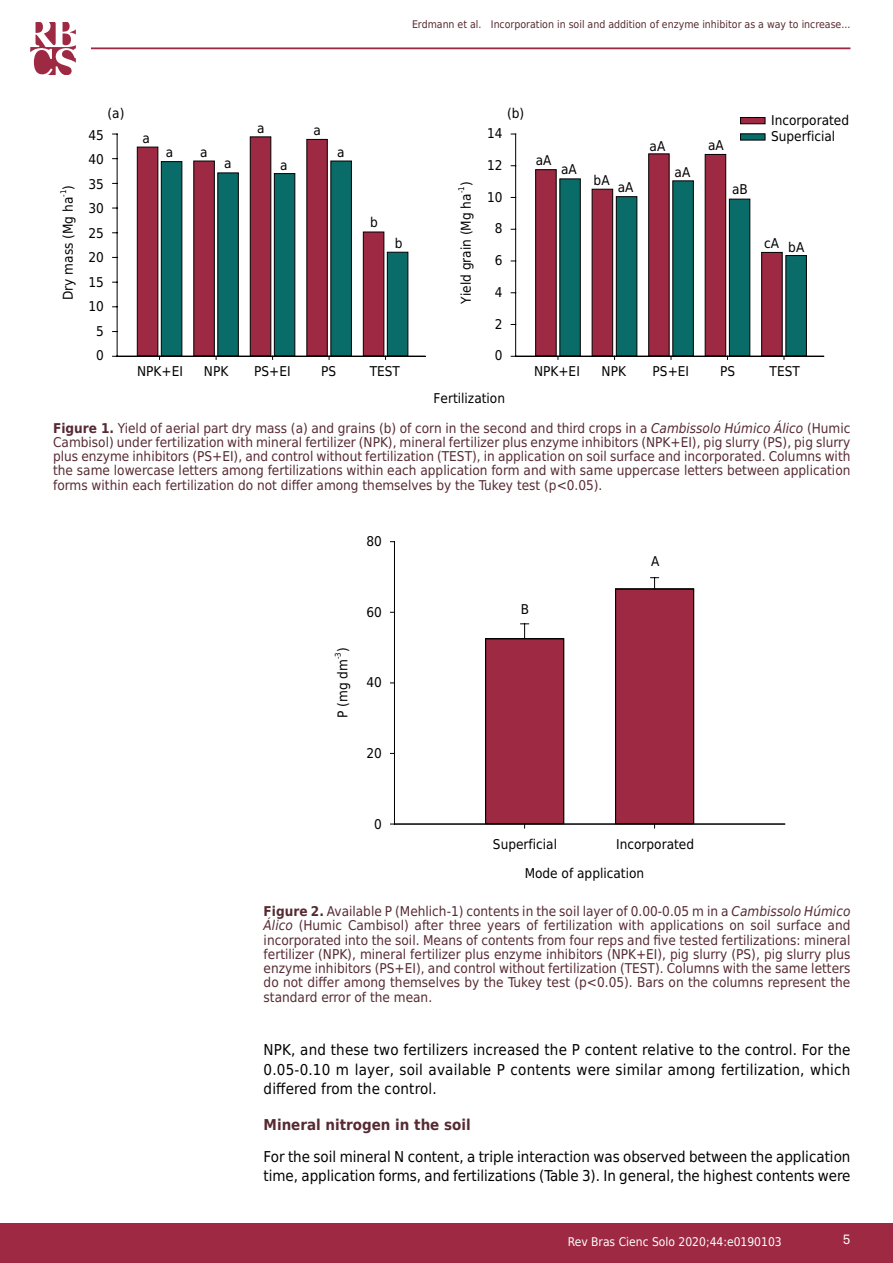
<style>
.page{position:relative;width:893px;height:1263px;background:#fff}
.page>*{position:absolute;margin:0;border:0;box-sizing:border-box;transform-origin:0 0}
.t1{font:15px/19.5px "DejaVu Sans Condensed";color:#000;text-align:justify}
.t2{font:700 15px "DejaVu Sans Condensed";color:#562a32}
.t3{font:13.5px/14.2px "DejaVu Sans Condensed";color:#562a32;text-align:justify}
.t4{font:13.5px/16.4px "DejaVu Sans Condensed";color:#000}
.t5{font:13.5px "Akkurat Pro";color:#fff}
.t6{font:12px "DejaVu Sans Condensed";color:#fff}
.t7{font:10.5px "DejaVu Sans Condensed";color:#562a32}
.t8{font:7.8px "DejaVu Sans Condensed";color:#000}
.s1{font-weight:700}
.s2{font-style:italic}
</style>
<div class="page">
<div style="left:0;top:1223px;width:893px;height:40px;background:#9e2943"></div>
<hr style="left:91px;top:47px;width:759px;height:2px;background:#9e2943">
<svg style="left:30px;top:22px;width:46px;height:52px"></svg>
<div style="left:559px;top:178px;width:22px;height:178px;background:#0a6c69;border:1px solid #000"></div>
<div style="left:616px;top:196px;width:21px;height:160px;background:#0a6c69;border:1px solid #000"></div>
<div style="left:672px;top:180px;width:22px;height:176px;background:#0a6c69;border:1px solid #000"></div>
<div style="left:729px;top:199px;width:21px;height:157px;background:#0a6c69;border:1px solid #000"></div>
<div style="left:785px;top:255px;width:22px;height:101px;background:#0a6c69;border:1px solid #000"></div>
<div style="left:161px;top:161px;width:21px;height:195px;background:#0a6c69;border:1px solid #000"></div>
<div style="left:217px;top:173px;width:22px;height:183px;background:#0a6c69;border:1px solid #000"></div>
<div style="left:274px;top:173px;width:21px;height:183px;background:#0a6c69;border:1px solid #000"></div>
<div style="left:330px;top:161px;width:22px;height:195px;background:#0a6c69;border:1px solid #000"></div>
<div style="left:387px;top:252px;width:21px;height:104px;background:#0a6c69;border:1px solid #000"></div>
<svg style="left:740px;top:133px;width:25px;height:7px"></svg>
<div style="left:535px;top:169px;width:22px;height:187px;background:#9e2943;border:1px solid #000"></div>
<div style="left:592px;top:189px;width:21px;height:167px;background:#9e2943;border:1px solid #000"></div>
<div style="left:648px;top:153px;width:21px;height:203px;background:#9e2943;border:1px solid #000"></div>
<div style="left:705px;top:154px;width:21px;height:202px;background:#9e2943;border:1px solid #000"></div>
<div style="left:761px;top:252px;width:22px;height:104px;background:#9e2943;border:1px solid #000"></div>
<div style="left:137px;top:147px;width:21px;height:209px;background:#9e2943;border:1px solid #000"></div>
<div style="left:193px;top:161px;width:22px;height:195px;background:#9e2943;border:1px solid #000"></div>
<div style="left:250px;top:136px;width:21px;height:220px;background:#9e2943;border:1px solid #000"></div>
<div style="left:306px;top:139px;width:22px;height:217px;background:#9e2943;border:1px solid #000"></div>
<div style="left:363px;top:232px;width:21px;height:124px;background:#9e2943;border:1px solid #000"></div>
<div style="left:740px;top:117px;width:25px;height:7px;background:#9e2943;border:1px solid #000"></div>
<hr style="left:515px;top:134px;width:1px;height:222px;background:#000">
<hr style="left:516px;top:356px;width:308px;height:1px;background:#000">
<hr style="left:117px;top:134px;width:1px;height:222px;background:#000">
<hr style="left:117px;top:356px;width:308px;height:1px;background:#000">
<hr style="left:394px;top:542px;width:1px;height:282px;background:#000">
<div style="left:485px;top:638px;width:79px;height:186px;background:#9e2943"></div>
<hr style="left:563px;top:639px;width:1px;height:185px;background:#000">
<hr style="left:486px;top:638px;width:78px;height:1px;background:#000">
<hr style="left:485px;top:639px;width:1px;height:185px;background:#000">
<svg style="left:521px;top:623px;width:8px;height:15px"></svg>
<div style="left:615px;top:589px;width:79px;height:235px;background:#9e2943"></div>
<hr style="left:693px;top:589px;width:1px;height:235px;background:#000">
<hr style="left:616px;top:589px;width:78px;height:1px;background:#000">
<hr style="left:615px;top:589px;width:1px;height:235px;background:#000">
<svg style="left:651px;top:577px;width:8px;height:12px"></svg>
<hr style="left:394px;top:824px;width:391px;height:1px;background:#000">
<p class="t7" style="left:412px;top:16px;width:440px">Erdmann et al. Incorporation in soil and addition of enzyme inhibitor as a way to increase...</p>
<p class="t4" style="left:60px;top:190px;width:6px;rotate:-90deg">)</p>
<p class="t8" style="left:57px;top:197px;width:9px;rotate:-90deg">-1</p>
<p class="t4" style="left:60px;top:300px;width:105px;rotate:-90deg">Dry mass (Mg ha</p>
<p class="t4" style="left:108px;top:105px;width:18px">(a)</p>
<p class="t4" style="left:89px;top:126px;width:17px">45</p>
<p class="t4" style="left:89px;top:151px;width:17px">40</p>
<p class="t4" style="left:89px;top:175px;width:17px">35</p>
<p class="t4" style="left:89px;top:200px;width:17px">30</p>
<p class="t4" style="left:89px;top:224px;width:17px">25</p>
<p class="t4" style="left:89px;top:249px;width:17px">20</p>
<p class="t4" style="left:89px;top:274px;width:17px">15</p>
<p class="t4" style="left:89px;top:298px;width:17px">10</p>
<p class="t4" style="left:142px;top:130px;width:9px">a</p>
<p class="t4" style="left:166px;top:144px;width:9px">a</p>
<p class="t4" style="left:200px;top:144px;width:9px">a</p>
<p class="t4" style="left:257px;top:120px;width:9px">a</p>
<p class="t4" style="left:314px;top:121px;width:9px">a</p>
<p class="t4" style="left:224px;top:155px;width:9px">a</p>
<p class="t4" style="left:280px;top:157px;width:9px">a</p>
<p class="t4" style="left:337px;top:144px;width:9px">a</p>
<p class="t4" style="left:370px;top:214px;width:9px">b</p>
<p class="t4" style="left:395px;top:235px;width:9px">b</p>
<p class="t4" style="left:507px;top:105px;width:19px">(b)</p>
<p class="t4" style="left:487px;top:125px;width:17px">14</p>
<p class="t4" style="left:650px;top:137px;width:17px">aA</p>
<p class="t4" style="left:708px;top:136px;width:17px">aA</p>
<p class="t4" style="left:771px;top:111px;width:79px">Incorporated<br>Superficial</p>
<p class="t4" style="left:458px;top:186px;width:6px;rotate:-90deg">)</p>
<p class="t8" style="left:455px;top:193px;width:9px;rotate:-90deg">-1</p>
<p class="t4" style="left:458px;top:304px;width:112px;rotate:-90deg">Yield grain (Mg ha</p>
<p class="t4" style="left:487px;top:157px;width:17px">12</p>
<p class="t4" style="left:487px;top:188px;width:17px">10</p>
<p class="t4" style="left:495px;top:220px;width:9px">8</p>
<p class="t4" style="left:495px;top:252px;width:9px">6</p>
<p class="t4" style="left:495px;top:284px;width:9px">4</p>
<p class="t4" style="left:536px;top:151px;width:17px">aA</p>
<p class="t4" style="left:561px;top:161px;width:17px">aA</p>
<p class="t4" style="left:594px;top:172px;width:18px">bA</p>
<p class="t4" style="left:618px;top:179px;width:17px">aA</p>
<p class="t4" style="left:674px;top:164px;width:17px">aA</p>
<p class="t4" style="left:732px;top:181px;width:17px">aB</p>
<p class="t4" style="left:764px;top:236px;width:41px">cA bA</p>
<p class="t4" style="left:96px;top:323px;width:9px">5</p>
<p class="t4" style="left:495px;top:315px;width:9px">2</p>
<p class="t4" style="left:96px;top:347px;width:9px">0</p>
<p class="t4" style="left:495px;top:347px;width:9px">0</p>
<p class="t4" style="left:137px;top:363px;width:47px">NPK+EI</p>
<p class="t4" style="left:204px;top:363px;width:26px">NPK</p>
<p class="t4" style="left:254px;top:363px;width:38px">PS+EI</p>
<p class="t4" style="left:321px;top:363px;width:17px">PS</p>
<p class="t4" style="left:370px;top:363px;width:32px">TEST</p>
<p class="t4" style="left:534px;top:363px;width:47px">NPK+EI</p>
<p class="t4" style="left:602px;top:363px;width:26px">NPK</p>
<p class="t4" style="left:653px;top:363px;width:38px">PS+EI</p>
<p class="t4" style="left:720px;top:363px;width:17px">PS</p>
<p class="t4" style="left:770px;top:363px;width:32px">TEST</p>
<p class="t4" style="left:434px;top:389px;width:73px">Fertilization</p>
<p class="t3" style="left:53px;top:420px;width:799px"><span class="s1">Figure 1.</span> Yield of aerial part dry mass (a) and grains (b) of corn in the second and third crops in a <span class="s2">Cambissolo Húmico Álico</span> (Humic Cambisol) under fertilization with mineral fertilizer (NPK), mineral fertilizer plus enzyme inhibitors (NPK+EI), pig slurry (PS), pig slurry plus enzyme inhibitors (PS+EI), and control without fertilization (TEST), in application on soil surface and incorporated. Columns with the same lowercase letters among fertilizations within each application form and with same uppercase letters between application forms within each fertilization do not differ among themselves by the Tukey test (p&lt;0.05).</p>
<p class="t4" style="left:366px;top:533px;width:17px">80</p>
<p class="t4" style="left:334px;top:652px;width:6px;rotate:-90deg">)</p>
<p class="t8" style="left:332px;top:659px;width:9px;rotate:-90deg">-3</p>
<p class="t4" style="left:334px;top:718px;width:60px;rotate:-90deg">P (mg dm</p>
<p class="t4" style="left:366px;top:604px;width:17px">60</p>
<p class="t4" style="left:366px;top:674px;width:17px">40</p>
<p class="t4" style="left:366px;top:745px;width:17px">20</p>
<p class="t4" style="left:374px;top:815px;width:9px">0</p>
<p class="t4" style="left:521px;top:600px;width:10px">B</p>
<p class="t4" style="left:651px;top:553px;width:10px">A</p>
<p class="t4" style="left:493px;top:836px;width:66px">Superficial</p>
<p class="t4" style="left:616px;top:836px;width:79px">Incorporated</p>
<p class="t4" style="left:525px;top:865px;width:121px">Mode of application</p>
<p class="t3" style="left:264px;top:904px;width:588px"><span class="s1">Figure 2.</span> Available P (Mehlich-1) contents in the soil layer of 0.00-0.05 m in a <span class="s2">Cambissolo Húmico Álico</span> (Humic Cambisol) after three years of fertilization with applications on soil surface and incorporated into the soil. Means of contents from four reps and five tested fertilizations: mineral fertilizer (NPK), mineral fertilizer plus enzyme inhibitors (NPK+EI), pig slurry (PS), pig slurry plus enzyme inhibitors (PS+EI), and control without fertilization (TEST). Columns with the same letters do not differ among themselves by the Tukey test (p&lt;0.05). Bars on the columns represent the standard error of the mean.</p>
<p class="t1" style="left:264px;top:1040px;width:588px">NPK, and these two fertilizers increased the P content relative to the control. For the 0.05-0.10 m layer, soil available P contents were similar among fertilization, which differed from the control.</p>
<p class="t2" style="left:264px;top:1112px;width:209px">Mineral nitrogen in the soil</p>
<p class="t1" style="left:264px;top:1146px;width:588px">For the soil mineral N content, a triple interaction was observed between the application time, application forms, and fertilizations (Table 3). In general, the highest contents were</p>
<p class="t6" style="left:568px;top:1231px;width:215px">Rev Bras Cienc Solo 2020;44:e0190103</p>
<p class="t5" style="left:843px;top:1231px;width:9px">5</p>
</div>
